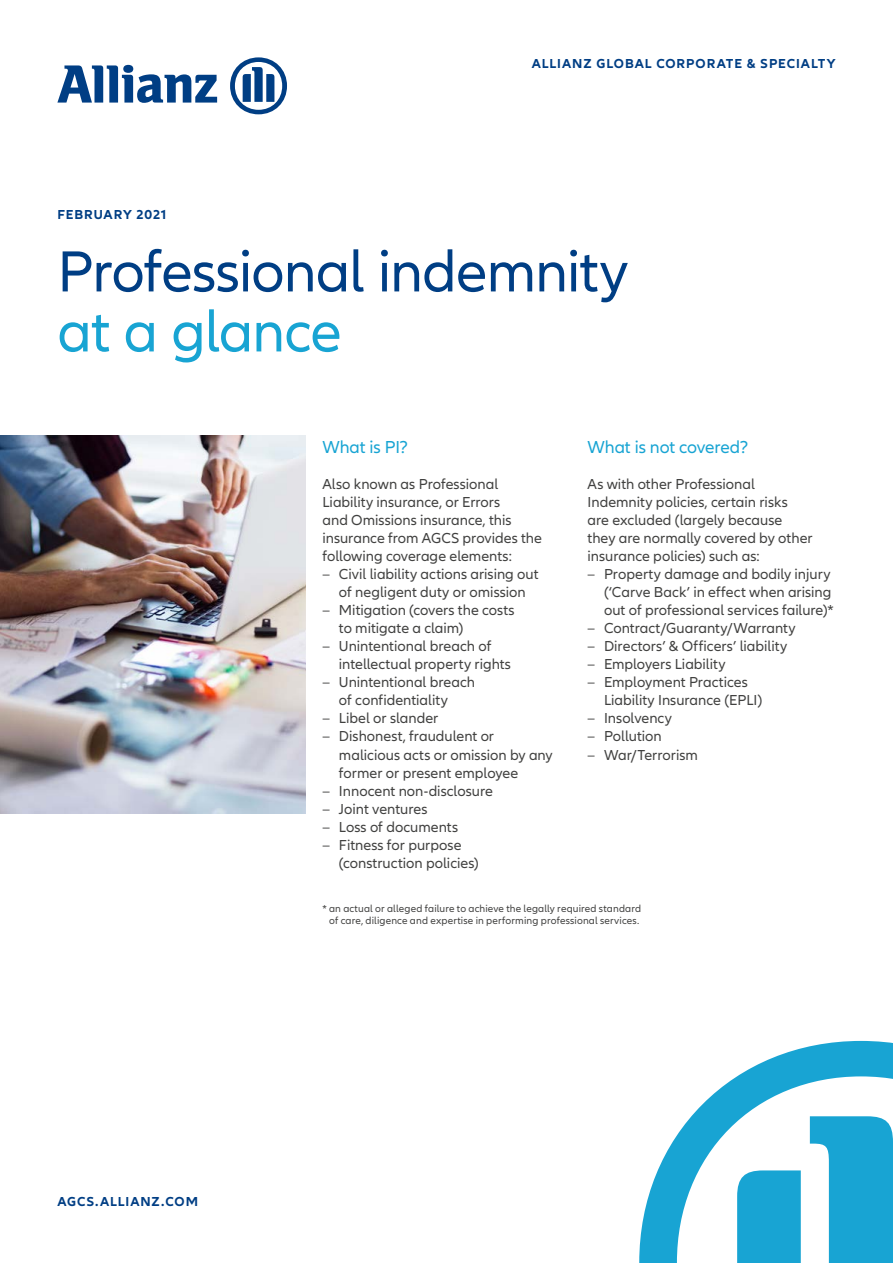
<style>
.page{position:relative;width:893px;height:1263px;background:#fff}
.page>*{position:absolute;margin:0;border:0;box-sizing:border-box;transform-origin:0 0}
.Headline_40pt{font:60px/60px "Allianz Neo";letter-spacing:-.015em;color:#003e84}
.Bullets_-_Normal{font:18px "Allianz Neo";letter-spacing:-.005em;color:#18a4d3}
.Bullets_-_Normal-2{font:15px/18px "Allianz Neo";color:#414140}
.CAPS_9pt{font:700 13.5px "Allianz Neo";letter-spacing:.07em;color:#003e84}
.Bullets_-_Normal-3{font:10.5px/12.6px "Allianz Neo";letter-spacing:.015em;color:#414140;text-align:center}
.s1{color:#18a4d3}
</style>
<div class="page">
<img style="left:0;top:435px;width:305px;height:378px">
<svg style="left:639px;top:1041px;width:254px;height:222px"></svg>
<svg style="left:810px;top:1116px;width:83px;height:147px"></svg>
<div style="left:737px;top:1170px;width:64px;height:93px;background:#18a4d3"></div>
<svg style="left:57px;top:65px;width:160px;height:38px"></svg>
<svg style="left:230px;top:57px;width:57px;height:57px"></svg>
<p class="CAPS_9pt" style="left:532px;top:55px;width:305px">ALLIANZ GLOBAL CORPORATE &amp; SPECIALTY</p>
<p class="CAPS_9pt" style="left:57px;top:207px;width:111px">FEBRUARY 2021</p>
<p class="Headline_40pt" style="left:57px;top:243px;width:572px">Professional indemnity <span class="s1">at a glance</span></p>
<p class="Bullets_-_Normal" style="left:322px;top:437px;width:87px">What is PI?</p>
<p class="Bullets_-_Normal-2" style="left:322px;top:476px;width:221px">Also known as Professional<br>Liability insurance, or Errors<br>and Omissions insurance, this insurance from AGCS provides the following coverage elements:</p>
<p class="Bullets_-_Normal-2" style="left:322px;top:566px;width:218px;text-align:center">– Civil liability actions arising out of negligent duty or omission</p>
<p class="Bullets_-_Normal-2" style="left:339px;top:602px;width:177px;text-indent:-16px">– Mitigation (covers the costs to mitigate a claim)</p>
<p class="Bullets_-_Normal-2" style="left:339px;top:638px;width:174px;text-indent:-16px">– Unintentional breach of intellectual property rights</p>
<p class="Bullets_-_Normal-2" style="left:339px;top:674px;width:138px;text-indent:-16px">– Unintentional breach of confidentiality</p>
<p class="Bullets_-_Normal-2" style="left:322px;top:710px;width:117px">– Libel or slander</p>
<p class="Bullets_-_Normal-2" style="left:339px;top:728px;width:215px;text-indent:-16px">– Dishonest, fraudulent or malicious acts or omission by any former or present employee</p>
<p class="Bullets_-_Normal-2" style="left:322px;top:782px;width:172px">– Innocent non-disclosure</p>
<p class="Bullets_-_Normal-2" style="left:322px;top:800px;width:106px">– Joint ventures</p>
<p class="Bullets_-_Normal-2" style="left:322px;top:818px;width:137px">– Loss of documents</p>
<p class="Bullets_-_Normal-2" style="left:339px;top:836px;width:141px;text-indent:-16px">– Fitness for purpose (construction policies)</p>
<p class="Bullets_-_Normal" style="left:587px;top:437px;width:162px">What is not covered?</p>
<p class="Bullets_-_Normal-2" style="left:587px;top:476px;width:227px">As with other Professional<br>Indemnity policies, certain risks are excluded (largely because they are normally covered by other insurance policies) such as:</p>
<p class="Bullets_-_Normal-2" style="left:604px;top:566px;width:231px;text-indent:-16px">– Property damage and bodily injury (‘Carve Back’ in effect when arising out of professional services failure)*</p>
<p class="Bullets_-_Normal-2" style="left:587px;top:620px;width:210px">– Contract/Guaranty/Warranty</p>
<p class="Bullets_-_Normal-2" style="left:587px;top:638px;width:201px">– Directors’ &amp; Officers’ liability</p>
<p class="Bullets_-_Normal-2" style="left:587px;top:656px;width:140px">– Employers Liability</p>
<p class="Bullets_-_Normal-2" style="left:604px;top:674px;width:160px;text-indent:-16px">– Employment Practices<br>Liability Insurance (EPLI)</p>
<p class="Bullets_-_Normal-2" style="left:587px;top:710px;width:86px">– Insolvency</p>
<p class="Bullets_-_Normal-2" style="left:587px;top:728px;width:76px">– Pollution</p>
<p class="Bullets_-_Normal-2" style="left:587px;top:746px;width:112px">– War/Terrorism</p>
<p class="CAPS_9pt" style="left:57px;top:1193px;width:142px">AGCS.ALLIANZ.COM</p>
<p class="Bullets_-_Normal-3" style="left:322px;top:902px;width:320px">* an actual or alleged failure to achieve the legally required standard of care, diligence and expertise in performing professional services.</p>
</div>
